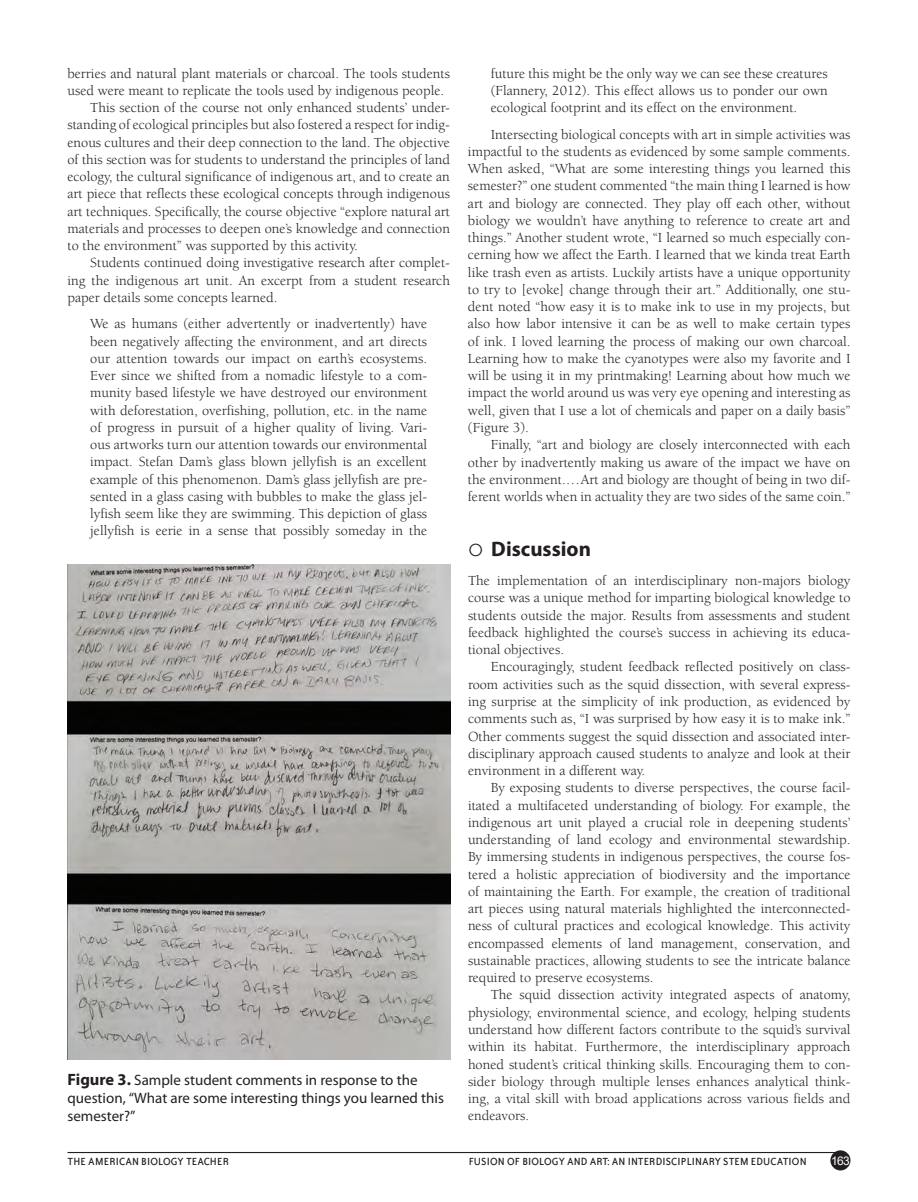
<style>
.page{position:relative;width:918px;height:1202px;background:#fff}
.page>*{position:absolute;margin:0;border:0;box-sizing:border-box;transform-origin:0 0}
.t1{font:700 21px "Myriad Pro";color:#231f20}
.CP{font:15px/18px "Myriad Pro";color:#231f20}
.TEXT_IND{font:14.25px/17.2px "Berkeley Std";color:#231f20;text-align:justify}
.Ex{font:14.25px/17.2px "Berkeley Std";color:#231f20;text-align:justify}
.TEXT{font:14.25px/17.2px "Berkeley Std";color:#231f20;text-align:justify}
.t2{font:12px "Bailey Sans ITC";letter-spacing:.015em;color:#231f20}
.t3{font:12px "Arial";color:#fff}
.s1{font-weight:700;font-size:16.5px}
</style>
<div class="page">
<div style="left:830px;top:1150px;width:20px;height:20px;background:#231f20;border-radius:50%"></div>
<hr style="left:68px;top:1151px;width:776px;height:2px;background:#231f20">
<img style="left:68px;top:565px;width:382px;height:494px">
<p class="TEXT_IND" style="left:68px;top:65px;width:384px">berries and natural plant materials or charcoal. The tools students used were meant to replicate the tools used by indigenous people.</p>
<p class="TEXT_IND" style="left:67px;top:99px;width:384px;text-indent:23px">This section of the course not only enhanced students’ under&shy;standing of ecological principles but also fostered a respect for indig&shy;enous cultures and their deep connection to the land. The objective of this section was for students to understand the principles of land ecology, the cultural significance of indigenous art, and to create an art piece that reflects these ecological concepts through indigenous art techniques. Specifically, the course objective “explore natural art materials and processes to deepen one’s knowledge and connection to the environment” was supported by this activity.</p>
<p class="TEXT_IND" style="left:67px;top:255px;width:384px;text-indent:23px">Students continued doing investigative research after complet&shy;ing the indigenous art unit. An excerpt from a student research paper details some concepts learned.</p>
<p class="Ex" style="left:90px;top:315px;width:338px">We as humans (either advertently or inadvertently) have been negatively affecting the environment, and art directs our attention towards our impact on earth’s ecosystems.<br>Ever since we shifted from a nomadic lifestyle to a com&shy;munity based lifestyle we have destroyed our environment with deforestation, overfishing, pollution, etc. in the name of progress in pursuit of a higher quality of living. Vari&shy;ous artworks turn our attention towards our environmental impact. Stefan Dam’s glass blown jellyfish is an excellent example of this phenomenon. Dam’s glass jellyfish are pre&shy;sented in a glass casing with bubbles to make the glass jel&shy;lyfish seem like they are swimming. This depiction of glass jellyfish is eerie in a sense that possibly someday in the</p>
<p class="CP" style="left:68px;top:1070px;width:378px"><span class="s1">Figure 3.</span> Sample student comments in response to the question, “What are some interesting things you learned this semester?”</p>
<p class="Ex" style="left:491px;top:65px;width:338px">future this might be the only way we can see these creatures (Flannery, 2012). This effect allows us to ponder our own ecological footprint and its effect on the environment.</p>
<p class="TEXT_IND" style="left:468px;top:126px;width:384px;text-indent:23px">Intersecting biological concepts with art in simple activities was impactful to the students as evidenced by some sample comments.<br>When asked, “What are some interesting things you learned this semester?” one student commented “the main thing I learned is how art and biology are connected. They play off each other, without biology we wouldn’t have anything to reference to create art and things.” Another student wrote, “I learned so much especially con&shy;cerning how we affect the Earth. I learned that we kinda treat Earth like trash even as artists. Luckily artists have a unique opportunity to try to [evoke] change through their art.” Additionally, one stu&shy;dent noted “how easy it is to make ink to use in my projects, but also how labor intensive it can be as well to make certain types of ink. I loved learning the process of making our own charcoal.<br>Learning how to make the cyanotypes were also my favorite and I will be using it in my printmaking! Learning about how much we impact the world around us was very eye opening and interesting as well, given that I use a lot of chemicals and paper on a daily basis” (Figure 3).</p>
<p class="TEXT_IND" style="left:468px;top:436px;width:384px;text-indent:23px">Finally, “art and biology are closely interconnected with each other by inadvertently making us aware of the impact we have on the environment.…Art and biology are thought of being in two dif&shy;ferent worlds when in actuality they are two sides of the same coin.”</p>
<p class="t1" style="left:491px;top:534px;width:101px">Discussion</p>
<p class="TEXT" style="left:468px;top:572px;width:384px">The implementation of an interdisciplinary non-majors biology course was a unique method for imparting biological knowledge to students outside the major. Results from assessments and student feedback highlighted the course’s success in achieving its educa&shy;tional objectives.</p>
<p class="TEXT_IND" style="left:468px;top:658px;width:384px;text-indent:23px">Encouragingly, student feedback reflected positively on class&shy;room activities such as the squid dissection, with several express&shy;ing surprise at the simplicity of ink production, as evidenced by comments such as, “I was surprised by how easy it is to make ink.” Other comments suggest the squid dissection and associated inter&shy;disciplinary approach caused students to analyze and look at their environment in a different way.</p>
<p class="TEXT_IND" style="left:468px;top:779px;width:384px;text-indent:23px">By exposing students to diverse perspectives, the course facil&shy;itated a multifaceted understanding of biology. For example, the indigenous art unit played a crucial role in deepening students’ understanding of land ecology and environmental stewardship.<br>By immersing students in indigenous perspectives, the course fos&shy;tered a holistic appreciation of biodiversity and the importance of maintaining the Earth. For example, the creation of traditional art pieces using natural materials highlighted the interconnected&shy;ness of cultural practices and ecological knowledge. This activity encompassed elements of land management, conservation, and sustainable practices, allowing students to see the intricate balance required to preserve ecosystems.</p>
<p class="TEXT_IND" style="left:468px;top:986px;width:384px;text-indent:23px">The squid dissection activity integrated aspects of anatomy, physiology, environmental science, and ecology, helping students understand how different factors contribute to the squid’s survival within its habitat. Furthermore, the interdisciplinary approach honed student’s critical thinking skills. Encouraging them to con&shy;sider biology through multiple lenses enhances analytical think&shy;ing, a vital skill with broad applications across various fields and endeavors.</p>
<p class="t2" style="left:68px;top:1155px;width:163px">THE AMERICAN BIOLOGY TEACHER</p>
<p class="t2" style="left:469px;top:1155px;width:25px">FUSION</p>
<p class="t2" style="left:507px;top:1155px;width:28px">OF BIOLOGY</p>
<p class="t2" style="left:567px;top:1155px;width:71px">AND ART : AN INTER</p>
<p class="t2" style="left:656px;top:1155px;width:38px">DISCI PLINARY</p>
<p class="t2" style="left:723px;top:1155px;width:55px">STEM EDUCATION</p>
<p class="t3" style="left:831px;top:1152px;width:20px">163</p>
</div>
